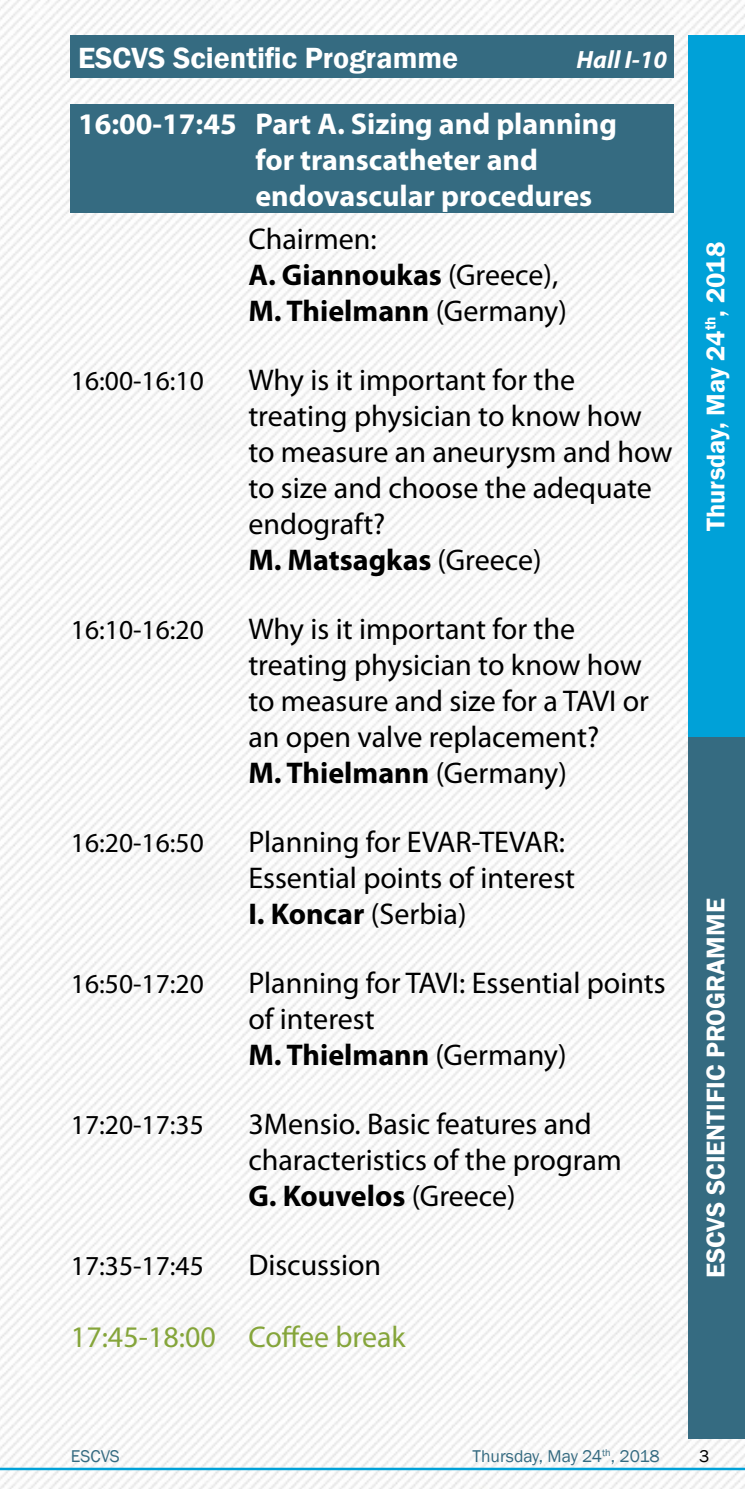
<style>
.page{position:relative;width:745px;height:1489px;background:#fff}
.page>*{position:absolute;margin:0;border:0;box-sizing:border-box;transform-origin:0 0}
.t1{font:30px/36px "Myriad Pro";color:#000}
.t2{font:700 30px/36px "Myriad Pro";color:#fff}
.t3{font:600 30px "Franklin Gothic";color:#fff}
.t4{font:30px "Myriad Pro";color:#85a53a}
.t5{font:27.5px "Myriad Pro";color:#000}
.t6{font:600 26.25px "Franklin Gothic";color:#fff}
.t7{font:italic 700 25px "Myriad Pro";color:#fff}
.t8{font:17.5px "Franklin Gothic";color:#356b81}
.t9{font:17.5px "Franklin Gothic";color:#000}
.s1{font-weight:700}
</style>
<div class="page">
<img style="left:0;top:0;width:744px;height:1488px">
<hr style="left:0;top:1467px;width:744px;height:2px;background:#00a1d8">
<div style="left:687px;top:737px;width:57px;height:702px;background:#356b81"></div>
<div style="left:687px;top:35px;width:57px;height:702px;background:#00a1d8"></div>
<div style="left:71px;top:35px;width:602px;height:43px;background:#356b81"></div>
<div style="left:71px;top:104px;width:602px;height:109px;background:#356b81"></div>
<p class="t3" style="left:78px;top:39px;width:381px">ESCVS Scientific Programme</p>
<p class="t7" style="left:576px;top:43px;width:92px">Hall I-10</p>
<p class="t2" style="left:255px;top:104px;width:363px;text-indent:-177px">16:00-17:45 Part A. Sizing and planning for transcatheter and endovascular procedures</p>
<p class="t1" style="left:248px;top:220px;width:320px">Chairmen:<br><span class="s1">A. Giannoukas</span> (Greece),<br><span class="s1">M. Thielmann</span> (Germany)</p>
<p class="t5" style="left:71px;top:363px;width:134px">16:00-16:10</p>
<p class="t1" style="left:248px;top:361px;width:425px">Why is it important for the treating physician to know how to measure an aneurysm and how to size and choose the adequate endograft?<br><span class="s1">M. Matsagkas</span> (Greece)</p>
<p class="t5" style="left:71px;top:612px;width:134px">16:10-16:20</p>
<p class="t1" style="left:248px;top:610px;width:402px">Why is it important for the treating physician to know how to measure and size for a TAVI or an open valve replacement?<br><span class="s1">Μ. Thielmann</span> (Germany)</p>
<p class="t5" style="left:71px;top:825px;width:134px">16:20-16:50</p>
<p class="t1" style="left:248px;top:823px;width:328px">Planning for EVAR-TEVAR:<br>Essential points of interest<br><span class="s1">I. Koncar</span> (Serbia)</p>
<p class="t5" style="left:71px;top:966px;width:134px">16:50-17:20</p>
<p class="t1" style="left:248px;top:964px;width:418px">Planning for TAVI: Essential points of interest<br><span class="s1">M. Thielmann</span> (Germany)</p>
<p class="t5" style="left:71px;top:1107px;width:134px">17:20-17:35</p>
<p class="t1" style="left:248px;top:1105px;width:375px">3Mensio. Basic features and characteristics of the program<br><span class="s1">G. Kouvelos</span> (Greece)</p>
<p class="t5" style="left:71px;top:1248px;width:134px">17:35-17:45</p>
<p class="t1" style="left:248px;top:1246px;width:134px">Discussion</p>
<p class="t4" style="left:71px;top:1318px;width:336px">17:45-18:00 Coffee break</p>
<p class="t6" style="left:699px;top:531px;width:291px;rotate:-90deg">Thursday, May 24<sup>th</sup>, 2018</p>
<p class="t6" style="left:699px;top:1278px;width:381px;rotate:-90deg">ESCVS SCIENTIFIC PROGRAMME</p>
<p class="t8" style="left:71px;top:1445px;width:50px">ESCVS</p>
<p class="t8" style="left:472px;top:1445px;width:189px">Thursday, May 24<sup>th</sup>, 2018</p>
<p class="t9" style="left:698px;top:1445px;width:12px">3</p>
</div>
